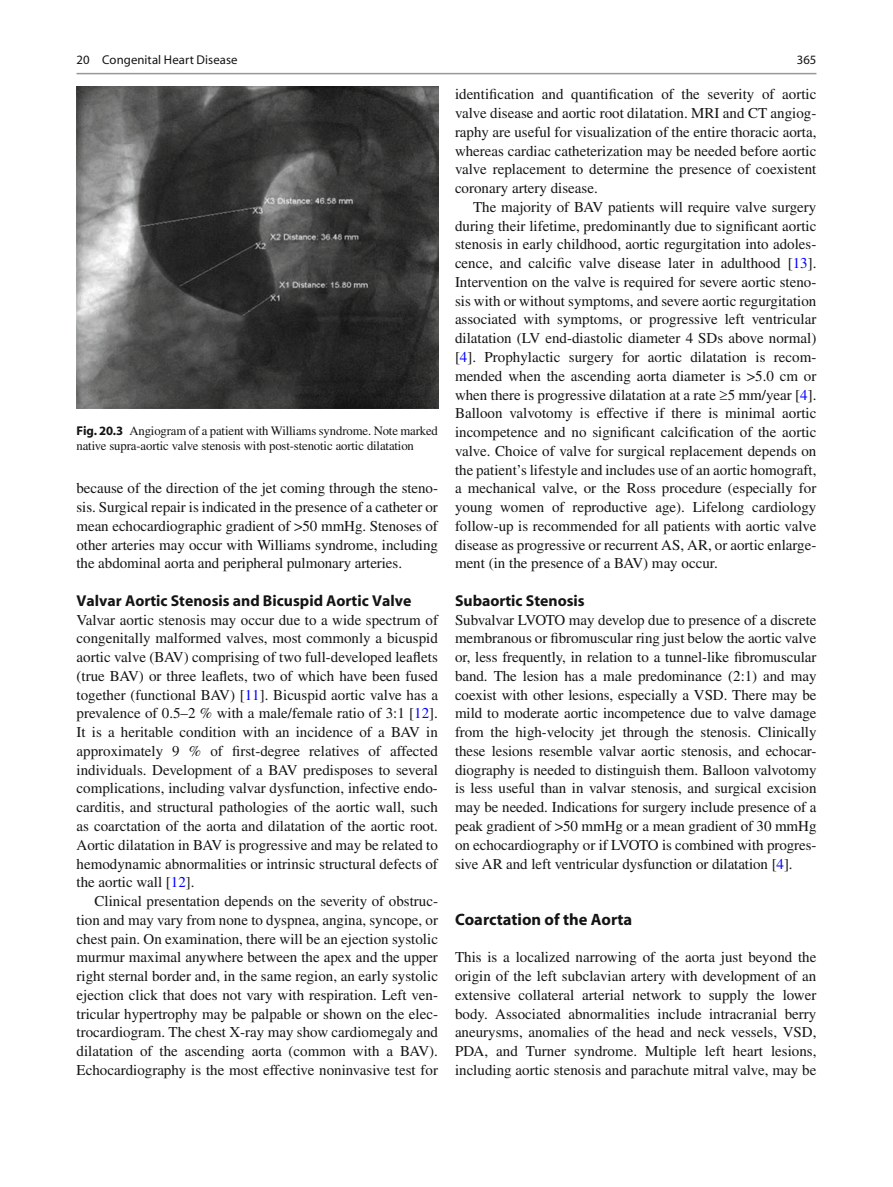
<style>
.page{position:relative;width:893px;height:1187px;background:#fff}
.page>*{position:absolute;margin:0;border:0;box-sizing:border-box;transform-origin:0 0}
.t1{font:700 16.5px "Myriad";color:#131413}
.t2{font:700 15.75px "Myriad";color:#131413}
.t3{font:15px/18.8px "Times";color:#131413;text-align:justify}
.t4{font:12.75px/15px "Times";letter-spacing:-.01em;color:#131413}
.t5{font:12.75px "Myriad";letter-spacing:.005em;color:#131413}
.s1{font-family:"Myriad";font-weight:700}
.s2{color:#00f}
</style>
<div class="page">
<hr style="left:77px;top:73px;width:739px;height:1px;background:#989898">
<img style="left:77px;top:87px;width:361px;height:321px">
<p class="t5" style="left:77px;top:55px;width:163px">20 Congenital Heart Disease</p>
<p class="t5" style="left:797px;top:55px;width:21px">365</p>
<p class="t4" style="left:77px;top:425px;width:363px"><span class="s1">Fig. 20.3</span> Angiogram of a patient with Williams syndrome. Note marked native supra-aortic valve stenosis with post-stenotic aortic dilatation</p>
<p class="t3" style="left:77px;top:480px;width:363px">because of the direction of the jet coming through the steno&shy;sis. Surgical repair is indicated in the presence of a catheter or mean echocardiographic gradient of &gt;50 mmHg. Stenoses of other arteries may occur with Williams syndrome, including the abdominal aorta and peripheral pulmonary arteries.</p>
<p class="t2" style="left:77px;top:594px;width:336px">Valvar Aortic Stenosis and Bicuspid Aortic Valve</p>
<p class="t3" style="left:77px;top:611px;width:363px">Valvar aortic stenosis may occur due to a wide spectrum of congenitally malformed valves, most commonly a bicuspid aortic valve (BAV) comprising of two full-developed lea fl ets (true BAV) or three lea fl ets, two of which have been fused together (functional BAV) [ <span class="s2">11</span> ] . Bicuspid aortic valve has a prevalence of 0.5–2 % with a male/female ratio of 3:1 [ <span class="s2">12</span> ] .<br>It is a heritable condition with an incidence of a BAV in approximately 9 % of fi rst-degree relatives of affected individuals. Development of a BAV predisposes to several complications, including valvar dysfunction, infective endo&shy;carditis, and structural pathologies of the aortic wall, such as coarctation of the aorta and dilatation of the aortic root.<br>Aortic dilatation in BAV is progressive and may be related to hemodynamic abnormalities or intrinsic structural defects of the aortic wall [ <span class="s2">12</span> ] .</p>
<p class="t3" style="left:77px;top:893px;width:363px;text-indent:18px">Clinical presentation depends on the severity of obstruc&shy;tion and may vary from none to dyspnea, angina, syncope, or chest pain. On examination, there will be an ejection systolic murmur maximal anywhere between the apex and the upper right sternal border and, in the same region, an early systolic ejection click that does not vary with respiration. Left ven&shy;tricular hypertrophy may be palpable or shown on the elec&shy;trocardiogram. The chest X-ray may show cardiomegaly and dilatation of the ascending aorta (common with a BAV).<br>Echocardiography is the most effective noninvasive test for</p>
<p class="t3" style="left:455px;top:86px;width:363px">identi fi cation and quanti fi cation of the severity of aortic valve disease and aortic root dilatation. MRI and CT angiog&shy;raphy are useful for visualization of the entire thoracic aorta, whereas cardiac catheterization may be needed before aortic valve replacement to determine the presence of coexistent coronary artery disease.</p>
<p class="t3" style="left:455px;top:199px;width:363px;text-indent:18px">The majority of BAV patients will require valve surgery during their lifetime, predominantly due to signi fi cant aortic stenosis in early childhood, aortic regurgitation into adoles&shy;cence, and calci fi c valve disease later in adulthood [ <span class="s2">13</span> ] .<br>Intervention on the valve is required for severe aortic steno&shy;sis with or without symptoms, and severe aortic regurgitation associated with symptoms, or progressive left ventricular dilatation (LV end-diastolic diameter 4 SDs above normal) [ <span class="s2">4</span> ] . Prophylactic surgery for aortic dilatation is recom&shy;mended when the ascending aorta diameter is &gt;5.0 cm or when there is progressive dilatation at a rate 5 mm/year [ <span class="s2">4</span> ] .<br>Balloon valvotomy is effective if there is minimal aortic incompetence and no signi fi cant calci fi cation of the aortic valve. Choice of valve for surgical replacement depends on the patient’s lifestyle and includes use of an aortic homograft, a mechanical valve, or the Ross procedure (especially for young women of reproductive age). Lifelong cardiology follow-up is recommended for all patients with aortic valve disease as progressive or recurrent AS, AR, or aortic enlarge&shy;ment (in the presence of a BAV) may occur.</p>
<p class="t2" style="left:455px;top:594px;width:131px">Subaortic Stenosis</p>
<p class="t3" style="left:455px;top:611px;width:363px">Subvalvar LVOTO may develop due to presence of a discrete membranous or fi bromuscular ring just below the aortic valve or, less frequently, in relation to a tunnel-like fi bromuscular band. The lesion has a male predominance (2:1) and may coexist with other lesions, especially a VSD. There may be mild to moderate aortic incompetence due to valve damage from the high-velocity jet through the stenosis. Clinically these lesions resemble valvar aortic stenosis, and echocar&shy;diography is needed to distinguish them. Balloon valvotomy is less useful than in valvar stenosis, and surgical excision may be needed. Indications for surgery include presence of a peak gradient of &gt;50 mmHg or a mean gradient of 30 mmHg on echocardiography or if LVOTO is combined with progres&shy;sive AR and left ventricular dysfunction or dilatation [ <span class="s2">4</span> ] .</p>
<p class="t1" style="left:455px;top:913px;width:179px">Coarctation of the Aorta</p>
<p class="t3" style="left:455px;top:949px;width:363px">This is a localized narrowing of the aorta just beyond the origin of the left subclavian artery with development of an extensive collateral arterial network to supply the lower body. Associated abnormalities include intracranial berry aneurysms, anomalies of the head and neck vessels, VSD, PDA, and Turner syndrome. Multiple left heart lesions, including aortic stenosis and parachute mitral valve, may be</p>
</div>
